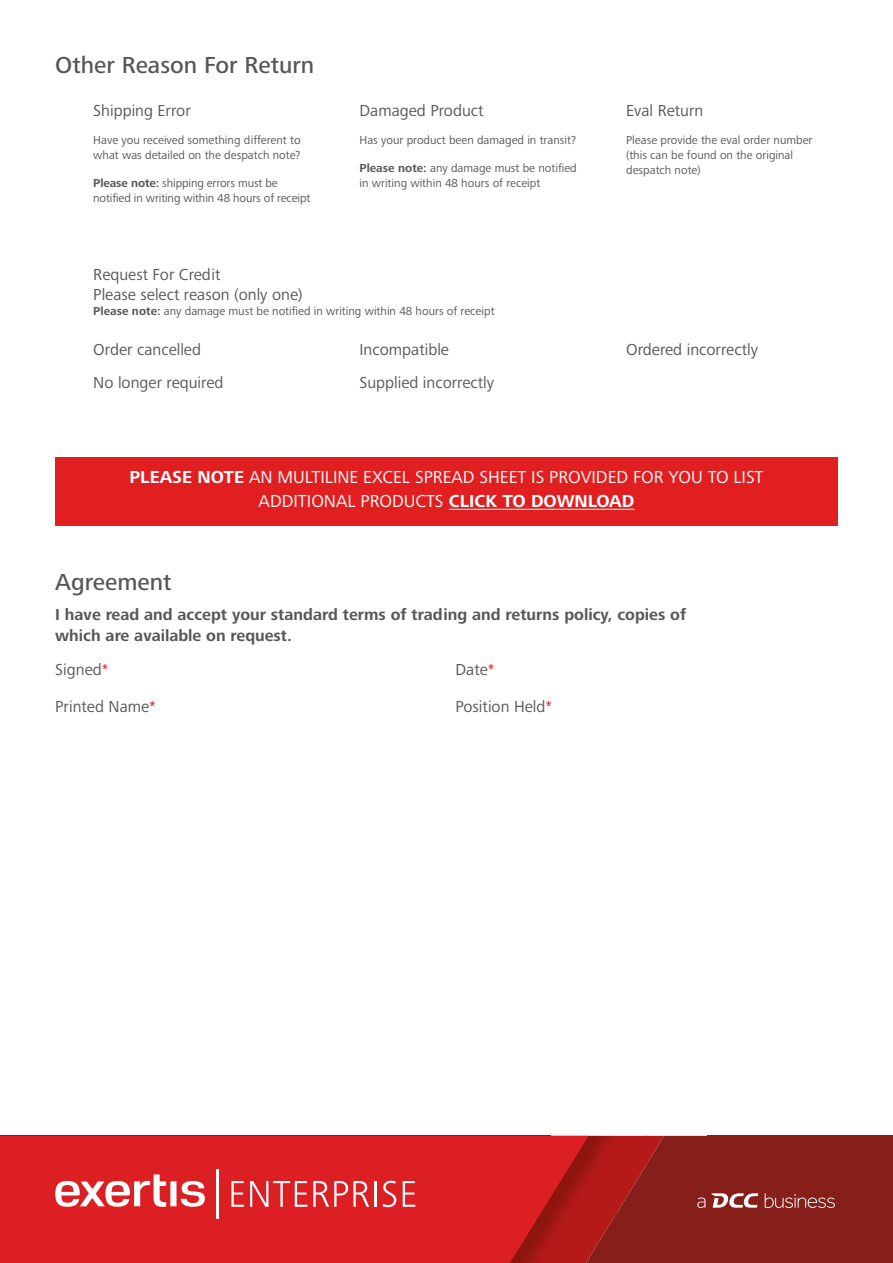
<style>
.page{position:relative;width:893px;height:1263px;background:#fff}
.page>*{position:absolute;margin:0;border:0;box-sizing:border-box;transform-origin:0 0}
.t1{font:500 24px "Frutiger Next Pro";color:#575756}
.t2{font:18px/24px "Frutiger Next Pro";color:#fff;text-align:center}
.t3{font:16.5px/33px "Frutiger Next Pro";color:#575756}
.t4{font:700 16.5px/21px "Frutiger Next Pro";color:#575756}
.t5{font:12px/15px "Frutiger Next Pro";color:#575756}
.s1{font-weight:700}
.s2{color:#e11f21}
</style>
<div class="page">
<img style="left:598px;top:1136px;width:18px;height:76px">
<div style="left:801px;top:1136px;width:92px;height:127px;background:#861e19"></div>
<div style="left:755px;top:1136px;width:46px;height:127px;background:#861e19"></div>
<img style="left:616px;top:1136px;width:139px;height:127px">
<img style="left:589px;top:1212px;width:28px;height:51px">
<svg style="left:0;top:1136px;width:589px;height:127px;background:#d71e21"></svg>
<svg style="left:55px;top:1174px;width:150px;height:33px"></svg>
<hr style="left:216px;top:1170px;width:2px;height:49px;background:#fff">
<svg style="left:231px;top:1181px;width:13px;height:26px"></svg>
<svg style="left:250px;top:1181px;width:57px;height:26px"></svg>
<svg style="left:313px;top:1181px;width:56px;height:26px"></svg>
<hr style="left:374px;top:1181px;width:3px;height:26px;background:#fff">
<svg style="left:383px;top:1181px;width:13px;height:26px"></svg>
<svg style="left:403px;top:1181px;width:12px;height:26px"></svg>
<svg style="left:711px;top:1193px;width:47px;height:15px"></svg>
<svg style="left:765px;top:1193px;width:70px;height:15px"></svg>
<svg style="left:697px;top:1197px;width:8px;height:11px"></svg>
<div style="left:55px;top:457px;width:783px;height:68px;background:#e11f21"></div>
<hr style="left:449px;top:509px;width:185px;height:1px;background:#fff">
<h1 class="t1" style="left:55px;top:51px;width:260px">Other Reason For Return</h1>
<h3 class="t3" style="left:93px;top:94px;width:99px">Shipping Error</h3>
<p class="t5" style="left:93px;top:132px;width:209px">Have you received something different to what was detailed on the despatch note?</p>
<p class="t5" style="left:93px;top:175px;width:219px"><span class="s1">Please note:</span> shipping errors must be notified in writing within 48 hours of receipt</p>
<h3 class="t3" style="left:359px;top:94px;width:126px">Damaged Product</h3>
<p class="t5" style="left:359px;top:132px;width:218px">Has your product been damaged in transit?</p>
<p class="t5" style="left:359px;top:160px;width:219px"><span class="s1">Please note:</span> any damage must be notified in writing within 48 hours of receipt</p>
<h3 class="t3" style="left:93px;top:264px;width:211px;line-height:20.1px">Request For Credit<br>Please select reason (only one)</h3>
<p class="t5" style="left:93px;top:303px;width:403px"><span class="s1">Please note:</span> any damage must be notified in writing within 48 hours of receipt</p>
<h3 class="t3" style="left:93px;top:333px;width:132px">Order cancelled<br>No longer required</h3>
<h3 class="t3" style="left:359px;top:333px;width:136px">Incompatible<br>Supplied incorrectly</h3>
<h3 class="t3" style="left:626px;top:94px;width:79px">Eval Return</h3>
<p class="t5" style="left:626px;top:132px;width:188px">Please provide the eval order number (this can be found on the original despatch note)</p>
<h3 class="t3" style="left:626px;top:333px;width:133px">Ordered incorrectly</h3>
<h2 class="t2" style="left:129px;top:465px;width:636px"><span class="s1">PLEASE NOTE</span> AN MULTILINE EXCEL SPREAD SHEET IS PROVIDED FOR YOU TO LIST<br>ADDITIONAL PRODUCTS <span class="s1">CLICK TO DOWNLOAD</span></h2>
<h1 class="t1" style="left:55px;top:568px;width:118px">Agreement</h1>
<h3 class="t4" style="left:55px;top:604px;width:632px">I have read and accept your standard terms of trading and returns policy, copies of which are available on request.</h3>
<h3 class="t3" style="left:55px;top:653px;width:55px">Signed<span class="s2">*</span></h3>
<h3 class="t3" style="left:55px;top:690px;width:102px">Printed Name<span class="s2">*</span></h3>
<h3 class="t3" style="left:455px;top:653px;width:41px">Date<span class="s2">*</span></h3>
<h3 class="t3" style="left:455px;top:690px;width:98px">Position Held<span class="s2">*</span></h3>
</div>
